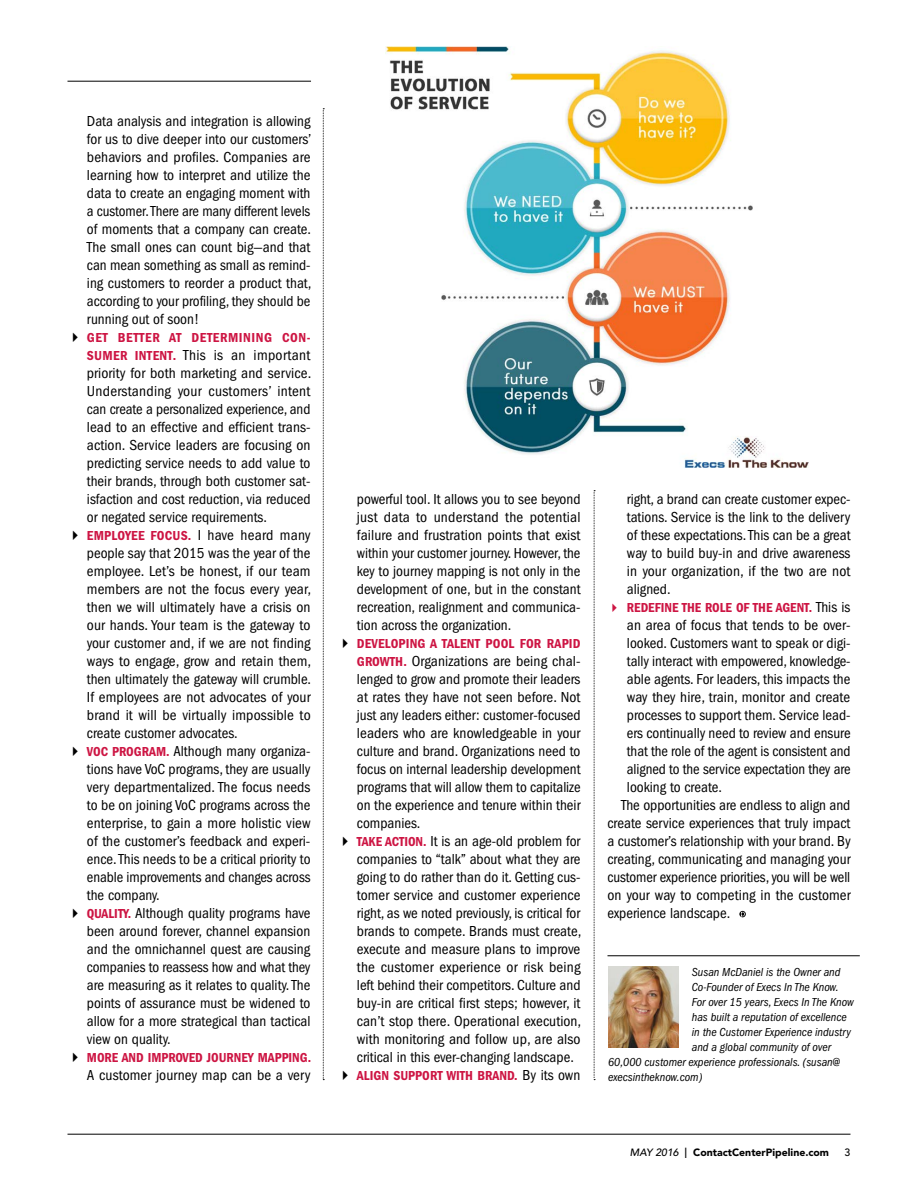
<style>
.page{position:relative;width:918px;height:1188px;background:#fff}
.page>*{position:absolute;margin:0;border:0;box-sizing:border-box;transform-origin:0 0}
.t1{font:condensed 15px/18px "Franklin Gothic";color:#000;text-align:justify}
.t2{font:600 condensed 13.5px "Franklin Gothic";letter-spacing:.005em;color:#cd1543}
.t3{font:600 condensed 13.5px "Franklin Gothic";letter-spacing:.04em;color:#cd1543}
.t4{font:italic condensed 12px "Franklin Gothic";color:#000}
.t5{font:900 10.5px "Avenir";color:#000}
.t6{font:500 10.5px "Avenir";color:#000}
.s1{font-weight:600;font-size:13.5px;color:#cd1543}
.s2{font-weight:400;font-size:15px;color:#000}
.s3{font-weight:500;font-style:italic}
</style>
<div class="page">
<hr style="left:68px;top:1134px;width:782px;height:1px;background:#000">
<svg style="left:323px;top:108px;width:1px;height:972px"></svg>
<svg style="left:594px;top:490px;width:1px;height:590px"></svg>
<hr style="left:68px;top:81px;width:243px;height:1px;background:#000">
<svg style="left:739px;top:911px;width:7px;height:6px"></svg>
<img style="left:608px;top:967px;width:70px;height:81px">
<hr style="left:608px;top:955px;width:252px;height:1px;background:#000">
<img style="left:385px;top:47px;width:423px;height:420px">
<p class="t1" style="left:87px;top:112px;width:226px">Data analysis and integration is allowing for us to dive deeper into our customers’ behaviors and profiles. Companies are learning how to interpret and utilize the data to create an engaging moment with a customer. There are many different levels of moments that a company can create.<br>The small ones can count big—and that can mean something as small as remind&shy;ing customers to reorder a product that, according to your profiling, they should be running out of soon!</p>
<p class="t3" style="left:87px;top:330px;width:225px">GET BETTER AT DETERMINING CON-</p>
<p class="t1" style="left:87px;top:346px;width:226px"><span class="s1">SUMER INTENT.</span> This is an important priority for both marketing and service.<br>Understanding your customers’ intent can create a personalized experience, and lead to an effective and efficient trans&shy;action. Service leaders are focusing on predicting service needs to add value to their brands, through both customer sat&shy;isfaction and cost reduction, via reduced or negated service requirements.</p>
<p class="t2" style="left:87px;top:528px;width:225px">EMPLOYEE FOCUS. <span class="s2">I have heard many</span></p>
<p class="t1" style="left:87px;top:544px;width:226px;text-align:left">people say that 2015 was the year of the employee. Let’s be honest, if our team members are not the focus every year, then we will ultimately have a crisis on our hands. Your team is the gateway to your customer and, if we are not finding ways to engage, grow and retain them, then ultimately the gateway will crumble.<br>If employees are not advocates of your brand it will be virtually impossible to create customer advocates.<br><span class="s1">VOC PROGRAM.</span> Although many organiza&shy;tions have VoC programs, they are usually very departmentalized. The focus needs to be on joining VoC programs across the enterprise, to gain a more holistic view of the customer’s feedback and experi&shy;ence. This needs to be a critical priority to enable improvements and changes across the company.<br><span class="s1">QUALITY.</span> Although quality programs have been around forever, channel expansion and the omnichannel quest are causing companies to reassess how and what they are measuring as it relates to quality. The points of assurance must be widened to allow for a more strategical than tactical view on quality.</p>
<p class="t2" style="left:87px;top:1050px;width:226px">MORE AND IMPROVED JOURNEY MAPPING.</p>
<p class="t1" style="left:87px;top:1066px;width:225px">A customer journey map can be a very</p>
<p class="t1" style="left:357px;top:490px;width:225px">powerful tool. It allows you to see beyond just data to understand the potential failure and frustration points that exist within your customer journey. However, the key to journey mapping is not only in the development of one, but in the constant recreation, realignment and communica&shy;tion across the organization.</p>
<p class="t2" style="left:357px;top:636px;width:225px">DEVELOPING A TALENT POOL FOR RAPID</p>
<p class="t1" style="left:357px;top:652px;width:226px;text-align:left"><span class="s1">GROWTH.</span> Organizations are being chal&shy;lenged to grow and promote their leaders at rates they have not seen before. Not just any leaders either: customer-focused leaders who are knowledgeable in your culture and brand. Organizations need to focus on internal leadership development programs that will allow them to capitalize on the experience and tenure within their companies.<br><span class="s1">TAKE ACTION.</span> It is an age-old problem for companies to “talk” about what they are going to do rather than do it. Getting cus&shy;tomer service and customer experience right, as we noted previously, is critical for brands to compete. Brands must create, execute and measure plans to improve the customer experience or risk being left behind their competitors. Culture and buy-in are critical first steps; however, it can’t stop there. Operational execution, with monitoring and follow up, are also critical in this ever-changing landscape.</p>
<p class="t2" style="left:357px;top:1068px;width:225px">ALIGN SUPPORT WITH BRAND. <span class="s2">By its own</span></p>
<p class="t1" style="left:627px;top:490px;width:225px">right, a brand can create customer expec&shy;tations. Service is the link to the delivery of these expectations. This can be a great way to build buy-in and drive awareness in your organization, if the two are not aligned.</p>
<p class="t2" style="left:627px;top:600px;width:225px">REDEFINE THE ROLE OF THE AGENT. <span class="s2">This is</span></p>
<p class="t1" style="left:627px;top:616px;width:225px">an area of focus that tends to be over-</p>
<p class="t1" style="left:627px;top:634px;width:225px">looked. Customers want to speak or digi-</p>
<p class="t1" style="left:627px;top:652px;width:225px">tally interact with empowered, knowledge-</p>
<p class="t1" style="left:627px;top:670px;width:225px">able agents. For leaders, this impacts the</p>
<p class="t1" style="left:627px;top:688px;width:225px">way they hire, train, monitor and create</p>
<p class="t1" style="left:627px;top:706px;width:225px">processes to support them. Service lead-</p>
<p class="t1" style="left:627px;top:724px;width:225px">ers continually need to review and ensure</p>
<p class="t1" style="left:627px;top:742px;width:225px">that the role of the agent is consistent and</p>
<p class="t1" style="left:627px;top:760px;width:225px">aligned to the service expectation they are</p>
<p class="t1" style="left:627px;top:778px;width:97px">looking to create.</p>
<p class="t1" style="left:621px;top:796px;width:231px">The opportunities are endless to align and</p>
<p class="t1" style="left:608px;top:814px;width:244px">create service experiences that truly impact</p>
<p class="t1" style="left:608px;top:832px;width:245px">a customer’s relationship with your brand. By</p>
<p class="t1" style="left:608px;top:850px;width:245px">creating, communicating and managing your</p>
<p class="t1" style="left:608px;top:868px;width:244px">customer experience priorities, you will be well</p>
<p class="t1" style="left:608px;top:886px;width:245px">on your way to competing in the customer</p>
<p class="t1" style="left:608px;top:904px;width:124px">experience landscape.</p>
<p class="t4" style="left:692px;top:966px;width:150px">Susan McDaniel is the Owner and</p>
<p class="t4" style="left:692px;top:981px;width:148px">Co-Founder of Execs In The Know.</p>
<p class="t4" style="left:692px;top:996px;width:163px">For over 15 years, Execs In The Know</p>
<p class="t4" style="left:692px;top:1011px;width:157px">has built a reputation of excellence</p>
<p class="t4" style="left:692px;top:1026px;width:161px">in the Customer Experience industry</p>
<p class="t4" style="left:692px;top:1041px;width:141px">and a global community of over</p>
<p class="t4" style="left:608px;top:1056px;width:233px">60,000 customer experience professionals. (susan@</p>
<p class="t4" style="left:608px;top:1071px;width:96px">execsintheknow.com)</p>
<p class="t5" style="left:630px;top:1146px;width:201px"><span class="s3">MAY 2016</span> ❘ ContactCenterPipeline.com</p>
<p class="t6" style="left:845px;top:1146px;width:7px">3</p>
</div>
